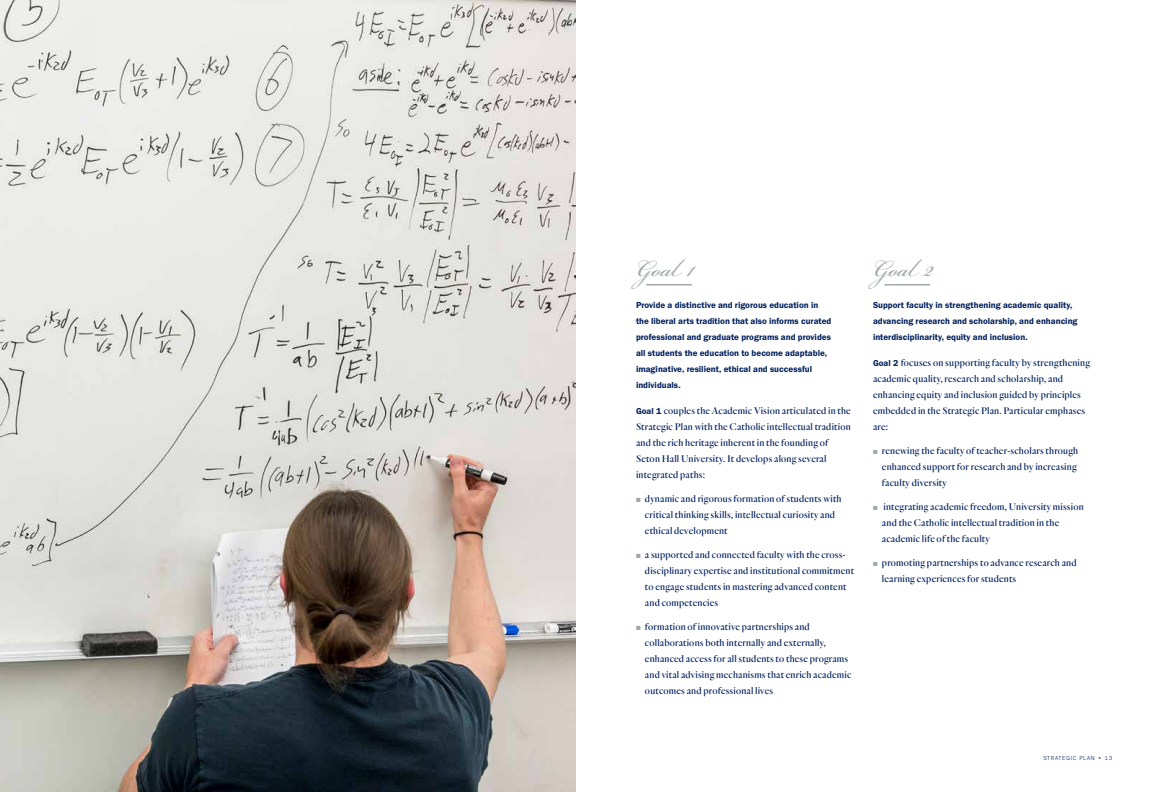
<style>
.page{position:relative;width:1152px;height:792px;background:#fff}
.page>*{position:absolute;margin:0;border:0;box-sizing:border-box;transform-origin:0 0}
.t1{font:36px "Bickham Script Pro";color:#a2a9ad}
.t2{font:500 10px/16px "Quarto";letter-spacing:.02em;color:#00205c}
.t3{font:9px/16px "Franklin Gothic URW Dem";color:#00205c}
.t4{font:300 6px "Franklin Gothic URW";letter-spacing:.12em;color:#00205c}
.s1{font-family:"Franklin Gothic URW Dem";font-weight:400;font-size:9px}
.s2{color:#a2a9ad}
</style>
<div class="page">
<hr style="left:646px;top:284px;width:46px;height:2px;background:#a2a9ad">
<hr style="left:885px;top:284px;width:45px;height:2px;background:#a2a9ad">
<img style="left:0;top:0;width:576px;height:792px">
<h1 class="t1" style="left:636px;top:243px;width:60px">Goal 1</h1>
<p class="t3" style="left:636px;top:297px;width:197px">Provide a distinctive and rigorous education in the liberal arts tradition that also informs curated professional and graduate programs and provides all students the education to become adaptable, imaginative, resilient, ethical and successful individuals.</p>
<p class="t2" style="left:636px;top:403px;width:216px"><span class="s1">Goal 1</span> couples the Academic Vision articulated in the Strategic Plan with the Catholic intellectual tradition and the rich heritage inherent in the founding of Seton Hall University. It develops along several integrated paths:</p>
<p class="t2" style="left:645px;top:491px;width:198px;text-indent:-9px"><span class="s2">■</span> dynamic and rigorous formation of students with critical thinking skills, intellectual curiosity and ethical development</p>
<p class="t2" style="left:645px;top:547px;width:211px;text-indent:-9px"><span class="s2">■</span> a supported and connected faculty with the cross&shy;disciplinary expertise and institutional commitment to engage students in mastering advanced content and competencies</p>
<p class="t2" style="left:645px;top:619px;width:208px;text-indent:-9px"><span class="s2">■</span> formation of innovative partnerships and collaborations both internally and externally, enhanced access for all students to these programs and vital advising mechanisms that enrich academic outcomes and professional lives</p>
<h1 class="t1" style="left:873px;top:243px;width:62px">Goal 2</h1>
<p class="t3" style="left:873px;top:297px;width:206px">Support faculty in strengthening academic quality, advancing research and scholarship, and enhancing interdisciplinarity, equity and inclusion.</p>
<p class="t2" style="left:873px;top:355px;width:219px"><span class="s1">Goal 2</span> focuses on supporting faculty by strengthening academic quality, research and scholarship, and enhancing equity and inclusion guided by principles embedded in the Strategic Plan. Particular emphases are:</p>
<p class="t2" style="left:882px;top:443px;width:198px;text-indent:-9px"><span class="s2">■</span> renewing the faculty of teacher-scholars through enhanced support for research and by increasing faculty diversity</p>
<p class="t2" style="left:882px;top:499px;width:203px;text-indent:-9px"><span class="s2">■</span> integrating academic freedom, University mission and the Catholic intellectual tradition in the academic life of the faculty</p>
<p class="t2" style="left:882px;top:555px;width:196px;text-indent:-9px"><span class="s2">■</span> promoting partnerships to advance research and learning experiences for students</p>
<p class="t4" style="left:1043px;top:754px;width:71px">STRATEGIC PLAN • 13</p>
</div>
